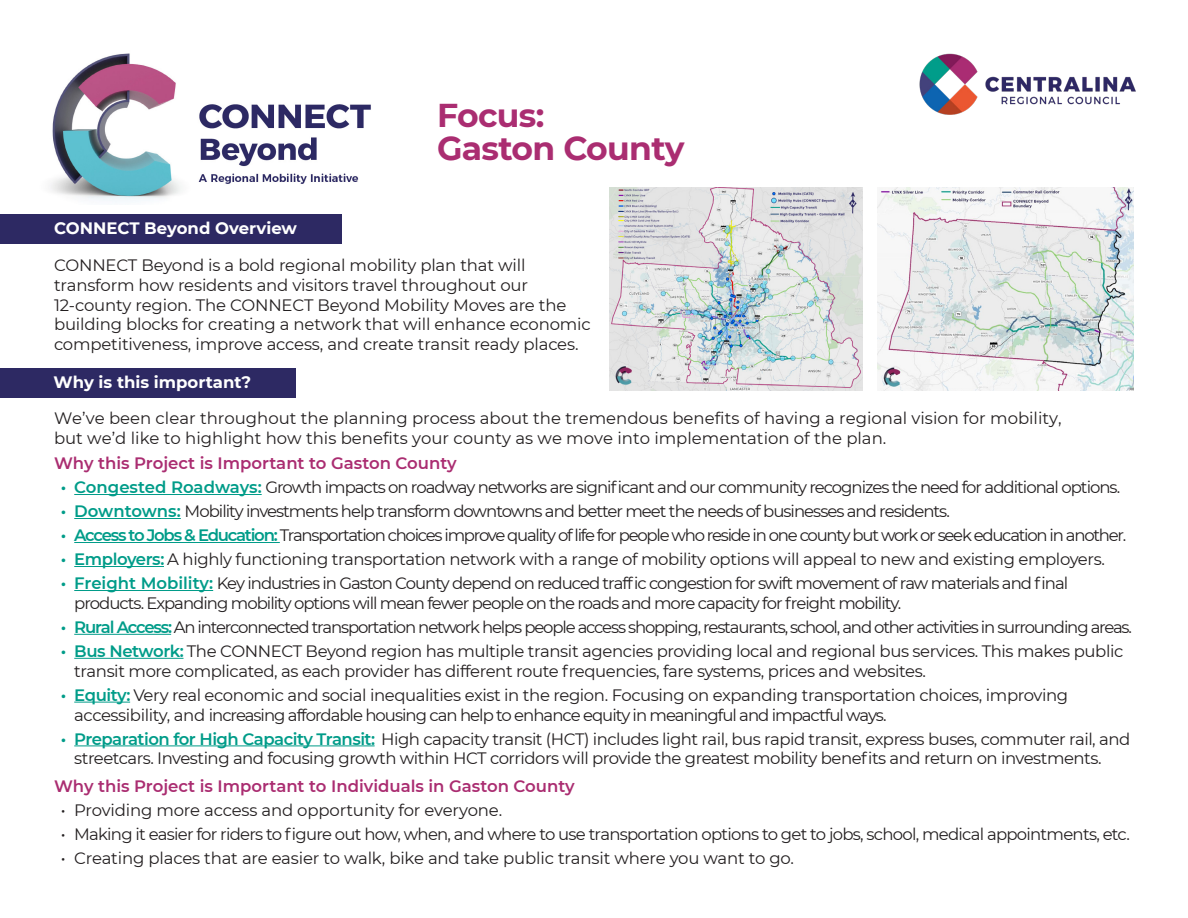
<style>
.page{position:relative;width:1188px;height:918px;background:#fff}
.page>*{position:absolute;margin:0;border:0;box-sizing:border-box;transform-origin:0 0}
.t1{font:700 33px "Montserrat";letter-spacing:-.02em;color:#aa2d71}
.t2{font:16.5px/19.8px "Montserrat";letter-spacing:-.03em;color:#231f20}
.t3{font:16.5px/19.8px "Montserrat";letter-spacing:-.06em;color:#231f20}
.t4{font:16.5px/19.8px "Montserrat";letter-spacing:-.01em;color:#231f20}
.t5{font:16.5px/19.8px "Montserrat";color:#231f20}
.t6{font:16.5px "Montserrat";letter-spacing:-.07em;color:#231f20}
.t7{font:16.5px "Montserrat";letter-spacing:-.075em;color:#231f20}
.t8{font:600 16.5px "Montserrat";color:#aa2d71}
.t9{font:700 16.5px "Montserrat";color:#fff}
.s1{font-weight:600;color:#009c89}
</style>
<div class="page">
<hr style="left:74px;top:494px;width:188px;height:1px;background:#009c89">
<hr style="left:74px;top:518px;width:107px;height:1px;background:#009c89">
<hr style="left:74px;top:542px;width:206px;height:1px;background:#009c89">
<hr style="left:74px;top:566px;width:90px;height:1px;background:#009c89">
<hr style="left:74px;top:590px;width:139px;height:1px;background:#009c89">
<hr style="left:74px;top:634px;width:97px;height:1px;background:#009c89">
<hr style="left:74px;top:658px;width:110px;height:1px;background:#009c89">
<hr style="left:74px;top:702px;width:56px;height:1px;background:#009c89">
<hr style="left:74px;top:745px;width:301px;height:1px;background:#009c89">
<img style="left:50px;top:53px;width:321px;height:149px">
<div style="left:0;top:214px;width:341px;height:30px;background:#2d2963"></div>
<img style="left:609px;top:187px;width:253px;height:203px">
<img style="left:919px;top:53px;width:217px;height:62px">
<div style="left:0;top:369px;width:296px;height:29px;background:#2d2963"></div>
<img style="left:877px;top:187px;width:257px;height:203px">
<p class="t9" style="left:54px;top:216px;width:245px">CONNECT Beyond Overview</p>
<p class="t1" style="left:437px;top:92px;width:109px">Focus:</p>
<p class="t1" style="left:437px;top:125px;width:249px">Gaston County</p>
<p class="t4" style="left:54px;top:255px;width:538px">CONNECT Beyond is a bold regional mobility plan that will transform how residents and visitors travel throughout our 12-county region. The CONNECT Beyond Mobility Moves are the building blocks for creating a network that will enhance economic competitiveness, improve access, and create transit ready places.</p>
<p class="t9" style="left:54px;top:371px;width:199px">Why is this important?</p>
<p class="t5" style="left:54px;top:408px;width:1009px">We’ve been clear throughout the planning process about the tremendous benefits of having a regional vision for mobility, but we’d like to highlight how this benefits your county as we move into implementation of the plan.</p>
<p class="t8" style="left:54px;top:452px;width:404px">Why this Project is Important to Gaston County</p>
<p class="t3" style="left:61px;top:477px;width:1061px"><span class="s1">• Congested Roadways:</span> Growth impacts on roadway networks are significant and our community recognizes the need for additional options.</p>
<p class="t3" style="left:61px;top:501px;width:891px"><span class="s1">• Downtowns:</span> Mobility investments help transform downtowns and better meet the needs of businesses and residents.</p>
<p class="t7" style="left:61px;top:524px;width:1067px"><span class="s1">• Access to Jobs &amp; Education:</span> Transportation choices improve quality of life for people who reside in one county but work or seek education in another.</p>
<p class="t2" style="left:61px;top:549px;width:1046px"><span class="s1">• Employers:</span> A highly functioning transportation network with a range of mobility options will appeal to new and existing employers.</p>
<p class="t3" style="left:74px;top:573px;width:995px;text-indent:-14px"><span class="s1">• Freight Mobility:</span> Key industries in Gaston County depend on reduced traffic congestion for swift movement of raw materials and final products. Expanding mobility options will mean fewer people on the roads and more capacity for freight mobility.</p>
<p class="t6" style="left:61px;top:616px;width:1073px"><span class="s1">• Rural Access:</span> An interconnected transportation network helps people access shopping, restaurants, school, and other activities in surrounding areas.</p>
<p class="t2" style="left:74px;top:641px;width:1051px;text-indent:-14px"><span class="s1">• Bus Network:</span> The CONNECT Beyond region has multiple transit agencies providing local and regional bus services. This makes public transit more complicated, as each provider has different route frequencies, fare systems, prices and websites.</p>
<p class="t2" style="left:74px;top:685px;width:995px;text-indent:-14px"><span class="s1">• Equity:</span> Very real economic and social inequalities exist in the region. Focusing on expanding transportation choices, improving accessibility, and increasing affordable housing can help to enhance equity in meaningful and impactful ways.</p>
<p class="t2" style="left:74px;top:728px;width:1058px;text-indent:-14px"><span class="s1">• Preparation for High Capacity Transit:</span> High capacity transit (HCT) includes light rail, bus rapid transit, express buses, commuter rail, and streetcars. Investing and focusing growth within HCT corridors will provide the greatest mobility benefits and return on investments.</p>
<p class="t8" style="left:54px;top:775px;width:522px">Why this Project is Important to Individuals in Gaston County</p>
<p class="t4" style="left:61px;top:800px;width:443px">• Providing more access and opportunity for everyone.</p>
<p class="t2" style="left:61px;top:824px;width:1071px">• Making it easier for riders to figure out how, when, and where to use transportation options to get to jobs, school, medical appointments, etc.</p>
<p class="t4" style="left:61px;top:848px;width:735px">• Creating places that are easier to walk, bike and take public transit where you want to go.</p>
</div>
